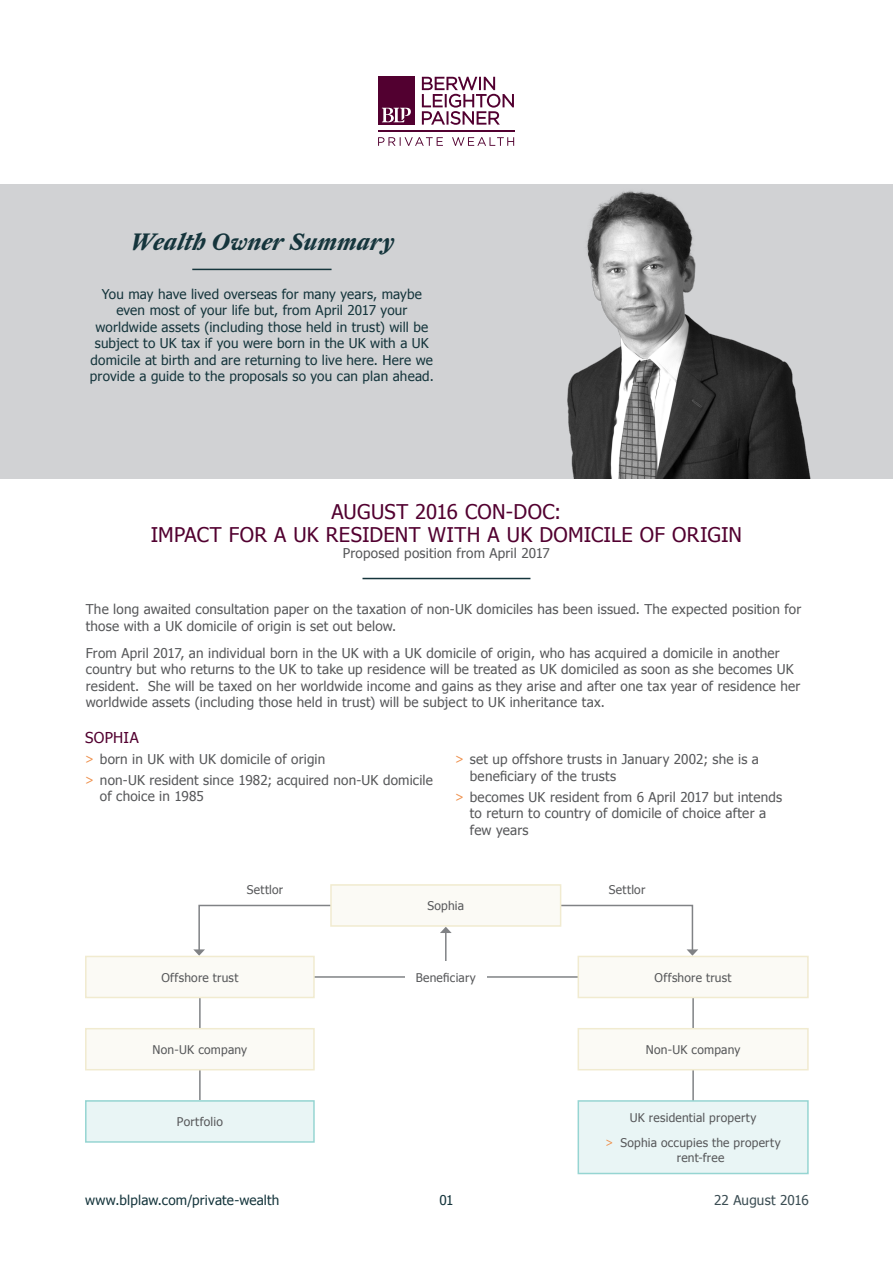
<style>
.page{position:relative;width:893px;height:1263px;background:#fff}
.page>*{position:absolute;margin:0;border:0;box-sizing:border-box;transform-origin:0 0}
.Exec_Summary_Title{font:italic 700 24px "Farnham Display";color:#15353c}
.Paragraphy_Header_Le{font:20.25px "Tahoma";letter-spacing:.015em;color:#520030}
.Paragraphy_Header_Le-2{font:15px "Tahoma";letter-spacing:.025em;color:#520030}
.Body_copy{font:13.5px/16.5px "Tahoma";letter-spacing:.015em;color:#57585a}
.Exec_Summary_Body_Co{font:13.5px/16.5px "Tahoma";letter-spacing:.015em;color:#15353c;text-align:center}
.Body_copy-2{font:13.5px "Tahoma";letter-spacing:.005em;color:#3c4e54}
.Body_copy-3{font:12px/15px "Tahoma";letter-spacing:.02em;color:#57585a}
.s1{font-family:"Gotham";color:#ee8d47}
</style>
<div class="page">
<hr style="left:692px;top:995px;width:2px;height:108px;background:#808285">
<hr style="left:199px;top:995px;width:2px;height:108px;background:#808285">
<hr style="left:286px;top:976px;width:320px;height:2px;background:#808285">
<img style="left:0;top:184px;width:893px;height:294px">
<div style="left:198px;top:905px;width:495px;height:46px;border:2px solid #808285"></div>
<svg style="left:687px;top:949px;width:11px;height:7px"></svg>
<svg style="left:193px;top:949px;width:12px;height:7px"></svg>
<hr style="left:445px;top:932px;width:2px;height:30px;background:#808285">
<svg style="left:440px;top:927px;width:12px;height:6px"></svg>
<div style="left:331px;top:885px;width:230px;height:41px;background:#fbfaf5"></div>
<div style="left:330px;top:884px;width:231px;height:43px;border:2px solid #f1ebd0"></div>
<div style="left:86px;top:956px;width:228px;height:41px;background:#fbfaf5"></div>
<div style="left:85px;top:956px;width:230px;height:42px;border:2px solid #f1ebd0"></div>
<div style="left:86px;top:1101px;width:228px;height:41px;background:#e9f5f5"></div>
<div style="left:85px;top:1100px;width:230px;height:43px;border:2px solid #96d5d2"></div>
<div style="left:578px;top:1101px;width:230px;height:72px;background:#e9f5f5"></div>
<div style="left:578px;top:1100px;width:231px;height:74px;border:2px solid #96d5d2"></div>
<hr style="left:192px;top:269px;width:140px;height:1px;background:#15353c">
<div style="left:578px;top:1029px;width:230px;height:41px;background:#fbfaf5"></div>
<div style="left:578px;top:1028px;width:231px;height:42px;border:2px solid #f1ebd0"></div>
<div style="left:405px;top:962px;width:82px;height:30px;background:#fff"></div>
<svg style="left:422px;top:77px;width:92px;height:48px"></svg>
<div style="left:378px;top:77px;width:36px;height:48px;background:#520030"></div>
<svg style="left:382px;top:108px;width:29px;height:14px"></svg>
<svg style="left:378px;top:137px;width:136px;height:9px"></svg>
<hr style="left:378px;top:130px;width:136px;height:2px;background:#520030">
<hr style="left:362px;top:578px;width:168px;height:1px;background:#15353c">
<div style="left:86px;top:1029px;width:228px;height:41px;background:#fbfaf5"></div>
<div style="left:85px;top:1028px;width:230px;height:42px;border:2px solid #f1ebd0"></div>
<div style="left:578px;top:956px;width:230px;height:41px;background:#fbfaf5"></div>
<div style="left:578px;top:956px;width:231px;height:42px;border:2px solid #f1ebd0"></div>
<p class="Exec_Summary_Title" style="left:130px;top:227px;width:265px">Wealth Owner Summary</p>
<p class="Exec_Summary_Body_Co" style="left:90px;top:285px;width:345px">You may have lived overseas for many years, maybe even most of your life but, from April 2017 your worldwide assets (including those held in trust) will be subject to UK tax if you were born in the UK with a UK domicile at birth and are returning to live here. Here we provide a guide to the proposals so you can plan ahead.</p>
<p class="Paragraphy_Header_Le" style="left:331px;top:498px;width:231px">AUGUST 2016 CON-DOC:</p>
<p class="Paragraphy_Header_Le" style="left:151px;top:521px;width:593px">IMPACT FOR A UK RESIDENT WITH A UK DOMICILE OF ORIGIN</p>
<p class="Body_copy" style="left:343px;top:544px;width:209px">Proposed position from April 2017</p>
<p class="Body_copy" style="left:86px;top:600px;width:717px">The long awaited consultation paper on the taxation of non-UK domiciles has been issued. The expected position for those with a UK domicile of origin is set out below.</p>
<p class="Body_copy" style="left:86px;top:644px;width:716px">From April 2017, an individual born in the UK with a UK domicile of origin, who has acquired a domicile in another country but who returns to the UK to take up residence will be treated as UK domiciled as soon as she becomes UK resident. She will be taxed on her worldwide income and gains as they arise and after one tax year of residence her worldwide assets (including those held in trust) will be subject to UK inheritance tax.</p>
<p class="Paragraphy_Header_Le-2" style="left:85px;top:728px;width:55px">SOPHIA</p>
<p class="Body_copy" style="left:85px;top:750px;width:242px"><span class="s1">&gt;</span> born in UK with UK domicile of origin</p>
<p class="Body_copy" style="left:100px;top:771px;width:334px;text-indent:-15px"><span class="s1">&gt;</span> non-UK resident since 1982; acquired non-UK domicile of choice in 1985</p>
<p class="Body_copy-3" style="left:247px;top:882px;width:38px">Settlor</p>
<p class="Body_copy" style="left:470px;top:750px;width:291px;text-indent:-15px"><span class="s1">&gt;</span> set up offshore trusts in January 2002; she is a beneficiary of the trusts</p>
<p class="Body_copy" style="left:470px;top:788px;width:314px;text-indent:-15px"><span class="s1">&gt;</span> becomes UK resident from 6 April 2017 but intends to return to country of domicile of choice after a few years</p>
<p class="Body_copy-3" style="left:609px;top:882px;width:38px">Settlor</p>
<p class="Body_copy-3" style="left:161px;top:969px;width:78px">Offshore trust</p>
<p class="Body_copy-3" style="left:153px;top:1041px;width:96px">Non-UK company</p>
<p class="Body_copy-3" style="left:427px;top:898px;width:38px">Sophia</p>
<p class="Body_copy-3" style="left:416px;top:969px;width:62px">Beneficiary</p>
<p class="Body_copy-3" style="left:655px;top:969px;width:78px">Offshore trust</p>
<p class="Body_copy-3" style="left:646px;top:1041px;width:96px">Non-UK company</p>
<p class="Body_copy-3" style="left:177px;top:1113px;width:48px">Portfolio</p>
<p class="Body_copy-3" style="left:630px;top:1109px;width:128px">UK residential property</p>
<p class="Body_copy-3" style="left:677px;top:1135px;width:105px;text-indent:-71px"><span class="s1">&gt;</span> Sophia occupies the property rent-free</p>
<p class="Exec_Summary_Body_Co" style="left:85px;top:1191px;width:196px">www.blplaw.com/private-wealth</p>
<p class="Exec_Summary_Body_Co" style="left:439px;top:1191px;width:16px">01</p>
<p class="Body_copy-2" style="left:714px;top:1191px;width:96px">22 August 2016</p>
</div>
